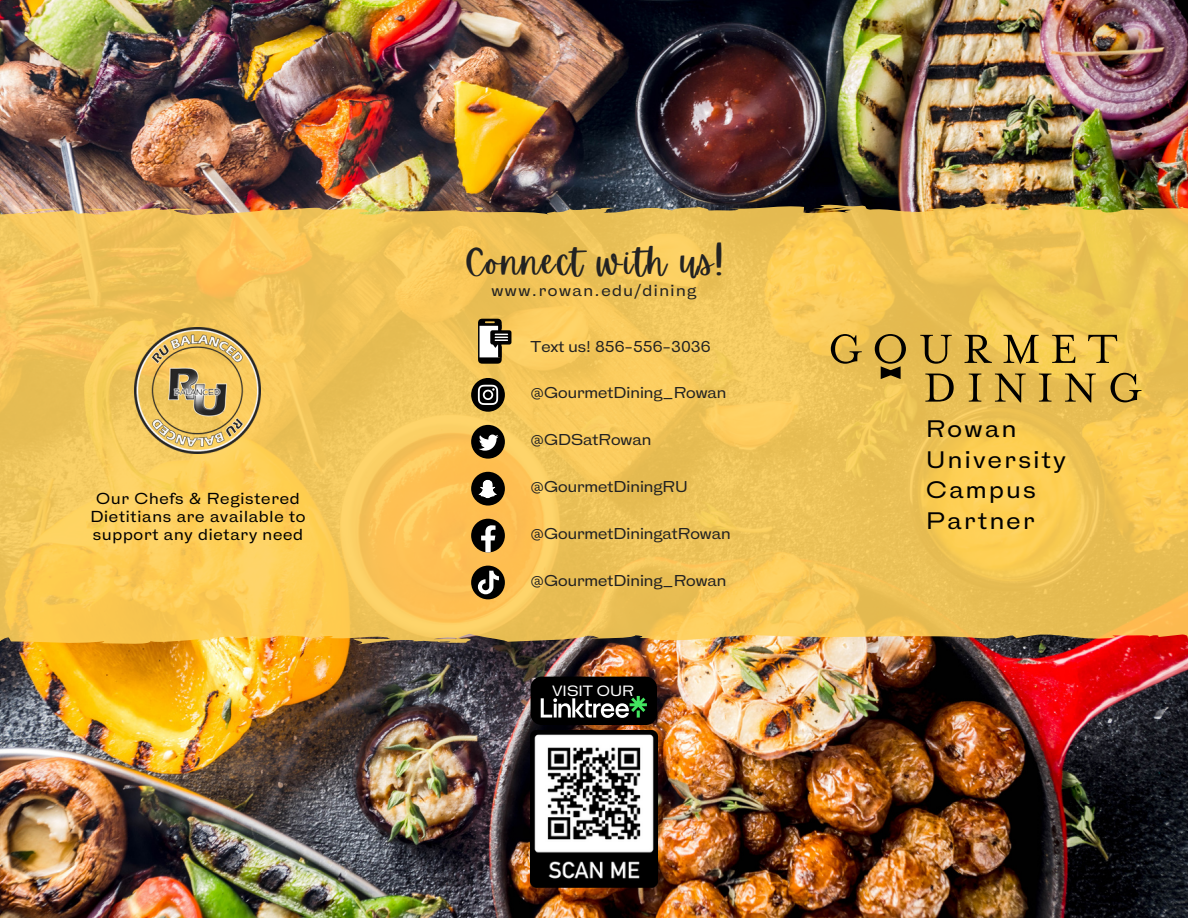
<style>
.page{position:relative;width:1188px;height:918px;background:#fff}
.page>*{position:absolute;margin:0;border:0;box-sizing:border-box;transform-origin:0 0}
.t1{font:34.5px "Apricots";letter-spacing:.05em;color:#222}
.t2{font:500 22.5px/30.3px "HK Gothic";letter-spacing:.11em;color:#000}
.t3{font:500 15px/18px "HK Gothic";letter-spacing:.05em;color:#000;text-align:center}
.t4{font:500 15px "HK Gothic";letter-spacing:.1em;color:#222}
.t5{font:500 14.85px "HK Gothic";color:#222}
.t6{font:500 14.1px "HK Gothic";color:#fff}
</style>
<div class="page">
<img style="left:0;top:0;width:1188px;height:918px">
<svg style="left:0;top:203px;width:1188px;height:434px"></svg>
<svg style="left:478px;top:319px;width:33px;height:45px"></svg>
<div style="left:471px;top:378px;width:34px;height:34px;background:#000;border-radius:50%"></div>
<svg style="left:478px;top:385px;width:20px;height:20px"></svg>
<div style="left:471px;top:425px;width:34px;height:34px;background:#000;border-radius:50%"></div>
<svg style="left:479px;top:435px;width:20px;height:16px"></svg>
<div style="left:471px;top:472px;width:34px;height:34px;background:#000;border-radius:50%"></div>
<svg style="left:478px;top:479px;width:19px;height:20px"></svg>
<div style="left:471px;top:519px;width:34px;height:33px;background:#000;border-radius:50%"></div>
<svg style="left:481px;top:525px;width:15px;height:27px"></svg>
<div style="left:471px;top:566px;width:34px;height:33px;background:#000;border-radius:50%"></div>
<svg style="left:478px;top:571px;width:21px;height:23px"></svg>
<img style="left:531px;top:730px;width:126px;height:157px">
<svg style="left:531px;top:677px;width:126px;height:48px"></svg>
<svg style="left:831px;top:334px;width:31px;height:30px"></svg>
<svg style="left:920px;top:335px;width:32px;height:29px"></svg>
<svg style="left:965px;top:335px;width:27px;height:28px"></svg>
<svg style="left:1004px;top:335px;width:35px;height:29px"></svg>
<svg style="left:1052px;top:335px;width:23px;height:28px"></svg>
<svg style="left:1088px;top:335px;width:29px;height:28px"></svg>
<svg style="left:875px;top:334px;width:31px;height:45px"></svg>
<svg style="left:925px;top:374px;width:29px;height:28px"></svg>
<svg style="left:969px;top:374px;width:12px;height:28px"></svg>
<svg style="left:995px;top:374px;width:31px;height:28px"></svg>
<svg style="left:1039px;top:374px;width:12px;height:28px"></svg>
<svg style="left:1065px;top:374px;width:31px;height:28px"></svg>
<svg style="left:1111px;top:373px;width:31px;height:29px"></svg>
<img style="left:135px;top:327px;width:126px;height:126px">
<p class="t3" style="left:90px;top:491px;width:217px">Our Chefs &amp; Registered<br>Dietitians are available to support any dietary need</p>
<p class="t1" style="left:465px;top:242px;width:260px">Connect with us!</p>
<p class="t4" style="left:491px;top:282px;width:207px">www.rowan.edu/dining</p>
<p class="t5" style="left:531px;top:338px;width:182px">Text us! 856-556-3036</p>
<p class="t5" style="left:531px;top:385px;width:197px">@GourmetDining_Rowan</p>
<p class="t5" style="left:531px;top:432px;width:122px">@GDSatRowan</p>
<p class="t5" style="left:531px;top:479px;width:159px">@GourmetDiningRU</p>
<p class="t5" style="left:531px;top:526px;width:202px">@GourmetDiningatRowan</p>
<p class="t5" style="left:531px;top:572px;width:197px">@GourmetDining_Rowan</p>
<p class="t6" style="left:552px;top:683px;width:83px">VISIT OUR</p>
<p class="t2" style="left:926px;top:416px;width:141px">Rowan<br>University<br>Campus<br>Partner</p>
</div>
